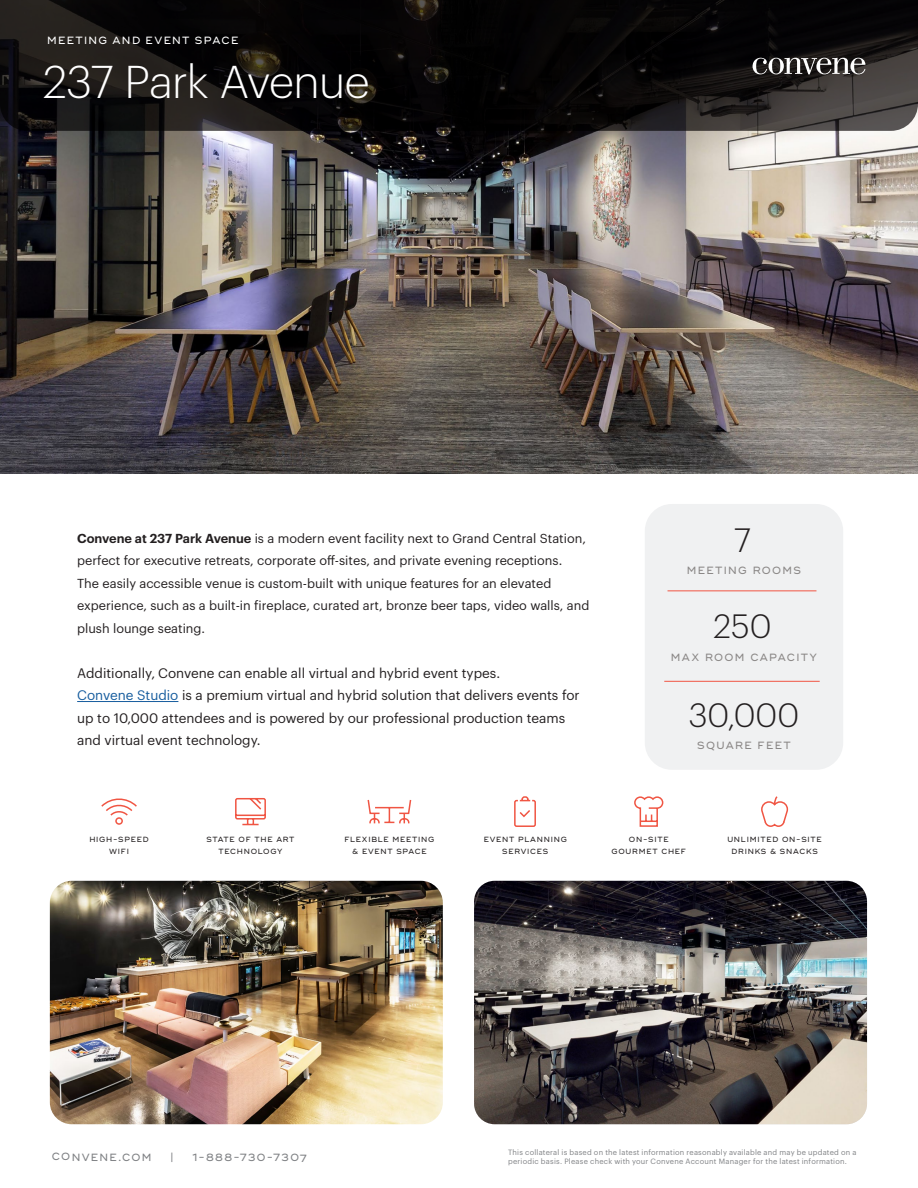
<style>
.page{position:relative;width:918px;height:1188px;background:#fff}
.page>*{position:absolute;margin:0;border:0;box-sizing:border-box;transform-origin:0 0}
.Graphik___Main_Title{font:300 45px "Graphik";letter-spacing:-.02em;color:#fff}
.Graphik___Number_Cal{font:300 33px "Graphik";color:#231f20}
.Graphik___Body_Copy{font:13.5px/22.5px "Graphik";color:#231f20}
.t1{font:12.75px/22.5px "Graphik";color:#231f20}
.Ridley___Black___Cen{font:500 10.5px "Ridley Grotesk";letter-spacing:.125em;color:#8b8887}
.t2{font:500 10.5px "Ridley Grotesk";letter-spacing:.12em;color:#808285}
.Ridley___White___Rig{font:500 10.5px "Ridley Grotesk";letter-spacing:.125em;color:#fff}
.t3{font:7.5px/9px "Graphik";letter-spacing:.03em;color:#808285}
.Ridley___Black___Cen-2{font:500 7.5px/12px "Ridley Grotesk";letter-spacing:.1em;color:#231f20;text-align:center}
.s1{font-weight:600}
.s2{color:#175d9e}
</style>
<div class="page">
<img style="left:50px;top:881px;width:393px;height:243px">
<img style="left:0;top:131px;width:918px;height:342px">
<img style="left:474px;top:881px;width:393px;height:243px">
<svg style="left:101px;top:798px;width:36px;height:27px"></svg>
<svg style="left:367px;top:799px;width:45px;height:25px"></svg>
<svg style="left:761px;top:796px;width:28px;height:31px"></svg>
<svg style="left:634px;top:796px;width:30px;height:31px"></svg>
<svg style="left:514px;top:796px;width:22px;height:31px"></svg>
<svg style="left:235px;top:798px;width:31px;height:28px"></svg>
<hr style="left:77px;top:701px;width:101px;height:1px;background:#175d9e">
<div style="left:645px;top:504px;width:198px;height:266px;background:#f0f1f2;border-radius:27px"></div>
<hr style="left:668px;top:590px;width:148px;height:1px;background:#f05543">
<hr style="left:664px;top:681px;width:156px;height:1px;background:#f05543">
<svg style="left:0;top:0;width:918px;height:131px;background:#12100f"></svg>
<svg style="left:753px;top:58px;width:112px;height:16px"></svg>
<p class="Ridley___White___Rig" style="left:47px;top:34px;width:193px">MEETING AND EVENT SPACE</p>
<p class="Graphik___Main_Title" style="left:43px;top:49px;width:328px">237 Park Avenue</p>
<p class="t1" style="left:77px;top:526px;width:514px"><span class="s1">Convene at 237 Park Avenue</span> is a modern event facility next to Grand Central Station, perfect for executive retreats, corporate off-sites, and private evening receptions.<br>The easily accessible venue is custom-built with unique features for an elevated experience, such as a built-in fireplace, curated art, bronze beer taps, video walls, and plush lounge seating.</p>
<p class="Graphik___Body_Copy" style="left:77px;top:660px;width:425px">Additionally, Convene can enable all virtual and hybrid event types.</p>
<p class="Graphik___Body_Copy" style="left:77px;top:683px;width:504px"><span class="s2">Convene Studio</span> is a premium virtual and hybrid solution that delivers events for up to 10,000 attendees and is powered by our professional production teams and virtual event technology.</p>
<p class="Graphik___Number_Cal" style="left:734px;top:516px;width:18px">7</p>
<p class="Ridley___Black___Cen" style="left:687px;top:564px;width:116px">MEETING ROOMS</p>
<p class="Graphik___Number_Cal" style="left:714px;top:602px;width:59px">250</p>
<p class="Ridley___Black___Cen" style="left:671px;top:651px;width:148px">MAX ROOM CAPACITY</p>
<p class="Graphik___Number_Cal" style="left:689px;top:691px;width:112px">30,000</p>
<p class="Ridley___Black___Cen" style="left:697px;top:739px;width:95px">SQUARE FEET</p>
<p class="Ridley___Black___Cen-2" style="left:89px;top:834px;width:61px">HIGH-SPEED<br>WIFI</p>
<p class="Ridley___Black___Cen-2" style="left:344px;top:834px;width:92px">FLEXIBLE MEETING &amp; EVENT SPACE</p>
<p class="Ridley___Black___Cen-2" style="left:727px;top:834px;width:96px">UNLIMITED ON-SITE<br>DRINKS &amp; SNACKS</p>
<p class="Ridley___Black___Cen-2" style="left:484px;top:834px;width:85px">EVENT PLANNING<br>SERVICES</p>
<p class="Ridley___Black___Cen-2" style="left:611px;top:834px;width:76px">ON-SITE<br>GOURMET CHEF</p>
<p class="Ridley___Black___Cen-2" style="left:207px;top:834px;width:89px">STATE OF THE ART<br>TECHNOLOGY</p>
<p class="t2" style="left:52px;top:1151px;width:101px">CONVENE.COM</p>
<p class="t2" style="left:171px;top:1151px;width:4px">|</p>
<p class="t2" style="left:192px;top:1151px;width:116px">1-888-730-7307</p>
<p class="t3" style="left:508px;top:1148px;width:350px">This collateral is based on the latest information reasonably available and may be updated on a periodic basis. Please check with your Convene Account Manager for the latest information.</p>
</div>
